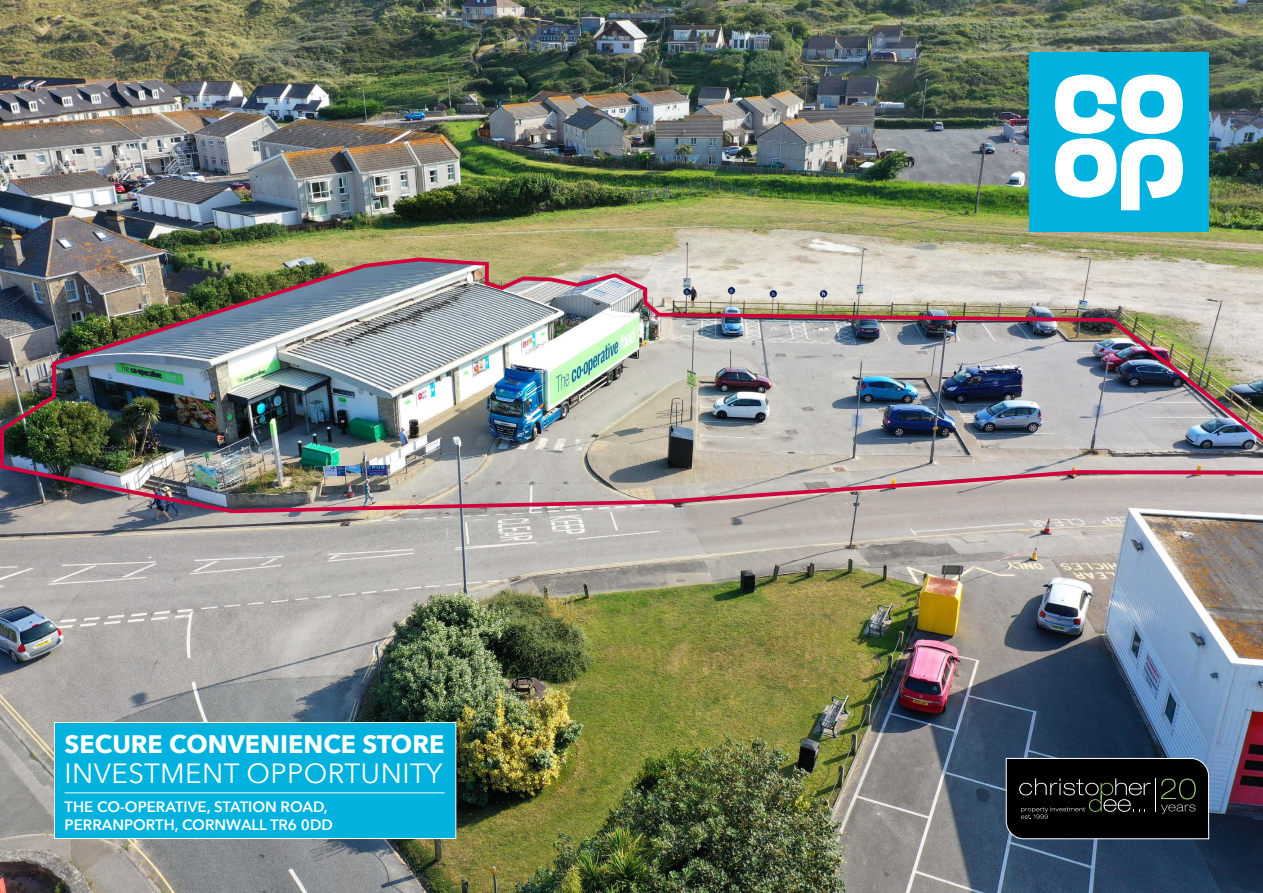
<style>
.page{position:relative;width:1263px;height:893px;background:#fff}
.page>*{position:absolute;margin:0;border:0;box-sizing:border-box;transform-origin:0 0}
.t1{font:27.75px "Avenir Next";letter-spacing:.015em;color:#fff}
.t2{font:700 25.2px "Avenir Next";color:#fff}
.t3{font:600 15px/18px "Avenir Next";color:#fff}
</style>
<div class="page">
<img style="left:0;top:0;width:1263px;height:893px">
<svg style="left:1006px;top:758px;width:203px;height:81px;background:#131413"></svg>
<div style="left:1029px;top:52px;width:180px;height:180px;background:#00b2dd"></div>
<svg style="left:1055px;top:74px;width:128px;height:136px"></svg>
<div style="left:54px;top:722px;width:402px;height:117px;background:#00b2dd;border:1px solid #fff"></div>
<hr style="left:65px;top:792px;width:380px;height:1px;background:#fff">
<img style="left:0;top:256px;width:1263px;height:259px">
<h2 class="t2" style="left:65px;top:723px;width:381px">SECURE CONVENIENCE STORE</h2>
<h1 class="t1" style="left:65px;top:750px;width:379px">INVESTMENT OPPORTUNITY</h1>
<p class="t3" style="left:65px;top:797px;width:270px">THE CO-OPERATIVE, STATION ROAD,<br>PERRANPORTH, CORNWALL TR6 0DD</p>
</div>
